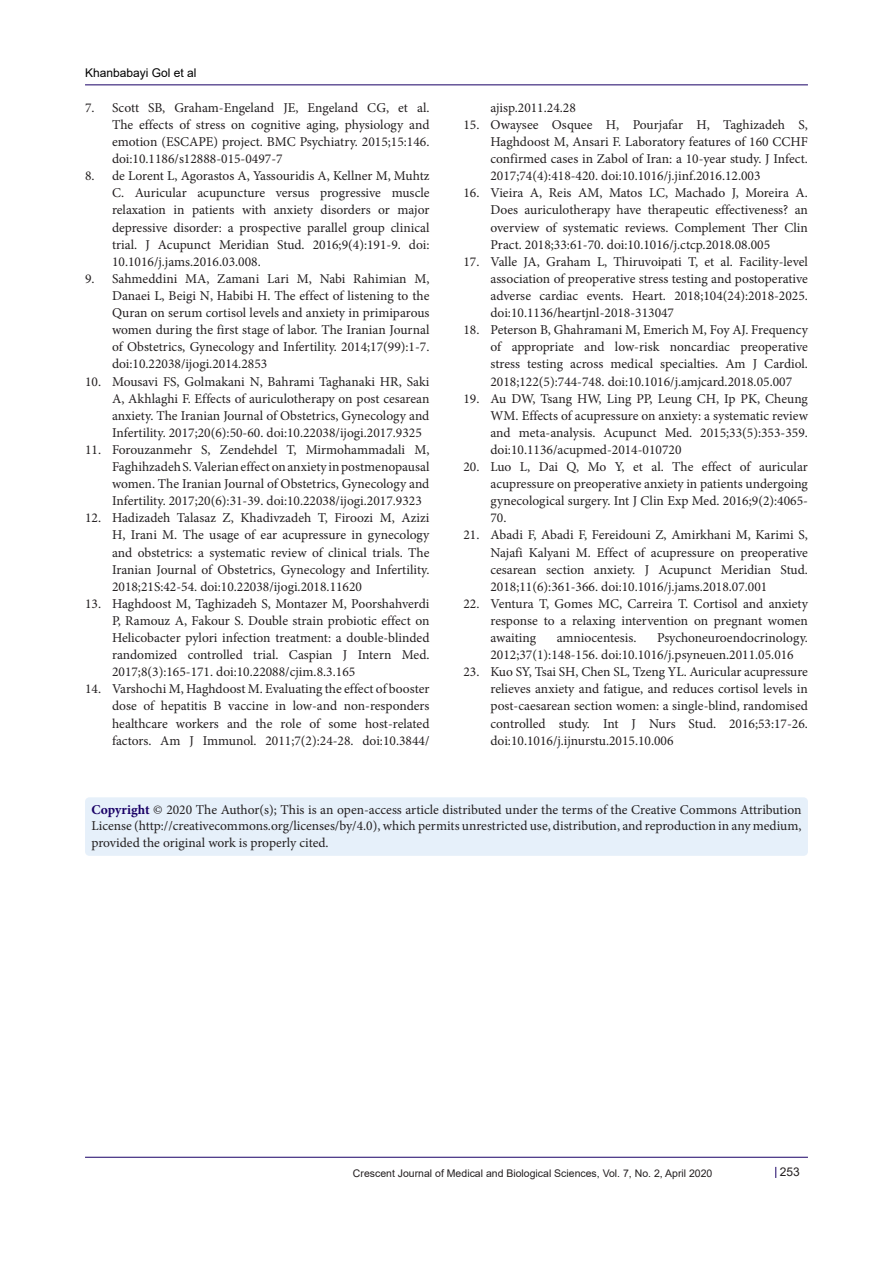
<style>
.page{position:relative;width:893px;height:1263px;background:#fff}
.page>*{position:absolute;margin:0;border:0;box-sizing:border-box;transform-origin:0 0}
.t1{font:13.5px/17.1px "Minion Pro";color:#231f20;text-align:justify}
.t2{font:12px "Arial";color:#000001}
.t3{font:12px "Arial";color:#231f20}
.t4{font:10.5px "Arial";color:#231f20}
.s1{font-weight:700;color:#190066}
</style>
<div class="page">
<hr style="left:85px;top:85px;width:723px;height:1px;background:#190066">
<hr style="left:85px;top:1157px;width:723px;height:1px;background:#190066">
<div style="left:85px;top:797px;width:723px;height:59px;background:#e6f0fa;border-radius:4px"></div>
<p class="t2" style="left:85px;top:65px;width:113px">Khanbabayi Gol et al</p>
<p class="t1" style="left:112px;top:99px;width:319px;text-indent:-27px">7. Scott SB, Graham-Engeland JE, Engeland CG, et al.<br>The effects of stress on cognitive aging, physiology and emotion (ESCAPE) project. BMC Psychiatry. 2015;15:146. doi:10.1186/s12888-015-0497-7</p>
<p class="t1" style="left:112px;top:167px;width:319px;text-indent:-27px">8. de Lorent L, Agorastos A, Yassouridis A, Kellner M, Muhtz C. Auricular acupuncture versus progressive muscle relaxation in patients with anxiety disorders or major depressive disorder: a prospective parallel group clinical trial. J Acupunct Meridian Stud. 2016;9(4):191-9. doi:<br>10.1016/j.jams.2016.03.008.</p>
<p class="t1" style="left:112px;top:270px;width:319px;text-indent:-27px">9. Sahmeddini MA, Zamani Lari M, Nabi Rahimian M, Danaei L, Beigi N, Habibi H. The effect of listening to the Quran on serum cortisol levels and anxiety in primiparous women during the first stage of labor. The Iranian Journal of Obstetrics, Gynecology and Infertility. 2014;17(99):1-7. doi:10.22038/ijogi.2014.2853</p>
<p class="t1" style="left:112px;top:373px;width:319px;text-indent:-27px">10. Mousavi FS, Golmakani N, Bahrami Taghanaki HR, Saki A, Akhlaghi F. Effects of auriculotherapy on post cesarean anxiety. The Iranian Journal of Obstetrics, Gynecology and Infertility. 2017;20(6):50-60. doi:10.22038/ijogi.2017.9325</p>
<p class="t1" style="left:112px;top:441px;width:319px;text-indent:-27px">11. Forouzanmehr S, Zendehdel T, Mirmohammadali M, Faghihzadeh S. Valerian effect on anxiety in postmenopausal women. The Iranian Journal of Obstetrics, Gynecology and Infertility. 2017;20(6):31-39. doi:10.22038/ijogi.2017.9323</p>
<p class="t1" style="left:112px;top:509px;width:319px;text-indent:-27px">12. Hadizadeh Talasaz Z, Khadivzadeh T, Firoozi M, Azizi H, Irani M. The usage of ear acupressure in gynecology and obstetrics: a systematic review of clinical trials. The Iranian Journal of Obstetrics, Gynecology and Infertility.<br>2018;21S:42-54. doi:10.22038/ijogi.2018.11620</p>
<p class="t1" style="left:112px;top:595px;width:319px;text-indent:-27px">13. Haghdoost M, Taghizadeh S, Montazer M, Poorshahverdi P, Ramouz A, Fakour S. Double strain probiotic effect on Helicobacter pylori infection treatment: a double-blinded randomized controlled trial. Caspian J Intern Med.<br>2017;8(3):165-171. doi:10.22088/cjim.8.3.165</p>
<p class="t1" style="left:112px;top:680px;width:319px;text-indent:-27px">14. Varshochi M, Haghdoost M. Evaluating the effect of booster dose of hepatitis B vaccine in low-and non-responders healthcare workers and the role of some host-related factors. Am J Immunol. 2011;7(2):24-28. doi:10.3844/</p>
<p class="t1" style="left:490px;top:99px;width:87px">ajisp.2011.24.28</p>
<p class="t1" style="left:490px;top:116px;width:319px;text-indent:-27px">15. Owaysee Osquee H, Pourjafar H, Taghizadeh S, Haghdoost M, Ansari F. Laboratory features of 160 CCHF confirmed cases in Zabol of Iran: a 10-year study. J Infect.<br>2017;74(4):418-420. doi:10.1016/j.jinf.2016.12.003</p>
<p class="t1" style="left:490px;top:185px;width:319px;text-indent:-27px">16. Vieira A, Reis AM, Matos LC, Machado J, Moreira A.<br>Does auriculotherapy have therapeutic effectiveness? an overview of systematic reviews. Complement Ther Clin Pract. 2018;33:61-70. doi:10.1016/j.ctcp.2018.08.005</p>
<p class="t1" style="left:490px;top:253px;width:319px;text-indent:-27px">17. Valle JA, Graham L, Thiruvoipati T, et al. Facility-level association of preoperative stress testing and postoperative adverse cardiac events. Heart. 2018;104(24):2018-2025. doi:10.1136/heartjnl-2018-313047</p>
<p class="t1" style="left:490px;top:321px;width:319px;text-indent:-27px">18. Peterson B, Ghahramani M, Emerich M, Foy AJ. Frequency of appropriate and low-risk noncardiac preoperative stress testing across medical specialties. Am J Cardiol.<br>2018;122(5):744-748. doi:10.1016/j.amjcard.2018.05.007</p>
<p class="t1" style="left:490px;top:390px;width:319px;text-indent:-27px">19. Au DW, Tsang HW, Ling PP, Leung CH, Ip PK, Cheung WM. Effects of acupressure on anxiety: a systematic review and meta-analysis. Acupunct Med. 2015;33(5):353-359. doi:10.1136/acupmed-2014-010720</p>
<p class="t1" style="left:490px;top:458px;width:319px;text-indent:-27px">20. Luo L, Dai Q, Mo Y, et al. The effect of auricular acupressure on preoperative anxiety in patients undergoing gynecological surgery. Int J Clin Exp Med. 2016;9(2):4065- 70.</p>
<p class="t1" style="left:490px;top:527px;width:319px;text-indent:-27px">21. Abadi F, Abadi F, Fereidouni Z, Amirkhani M, Karimi S, Najafi Kalyani M. Effect of acupressure on preoperative cesarean section anxiety. J Acupunct Meridian Stud.<br>2018;11(6):361-366. doi:10.1016/j.jams.2018.07.001</p>
<p class="t1" style="left:490px;top:595px;width:319px;text-indent:-27px">22. Ventura T, Gomes MC, Carreira T. Cortisol and anxiety response to a relaxing intervention on pregnant women awaiting</p>
<p class="t1" style="left:490px;top:629px;width:319px;text-indent:167px">Psychoneuroendocrinology.<br>2012;37(1):148-156. doi:10.1016/j.psyneuen.2011.05.016</p>
<p class="t1" style="left:490px;top:663px;width:319px;text-indent:-27px">23. Kuo SY, Tsai SH, Chen SL, Tzeng YL. Auricular acupressure relieves anxiety and fatigue, and reduces cortisol levels in post-caesarean section women: a single-blind, randomised controlled study. Int J Nurs Stud. 2016;53:17-26. doi:10.1016/j.ijnurstu.2015.10.006</p>
<p class="t1" style="left:557px;top:629px;width:81px">amniocentesis.</p>
<p class="t1" style="left:91px;top:801px;width:712px;line-height:16.5px"><span class="s1">Copyright</span> © 2020 The Author(s); This is an open-access article distributed under the terms of the Creative Commons Attribution License (http://creativecommons.org/licenses/by/4.0), which permits unrestricted use, distribution, and reproduction in any medium, provided the original work is properly cited.</p>
<p class="t4" style="left:353px;top:1166px;width:361px">Crescent Journal of Medical and Biological Sciences, Vol. 7, No. 2, April 2020</p>
<p class="t3" style="left:780px;top:1163px;width:22px">253</p>
</div>
